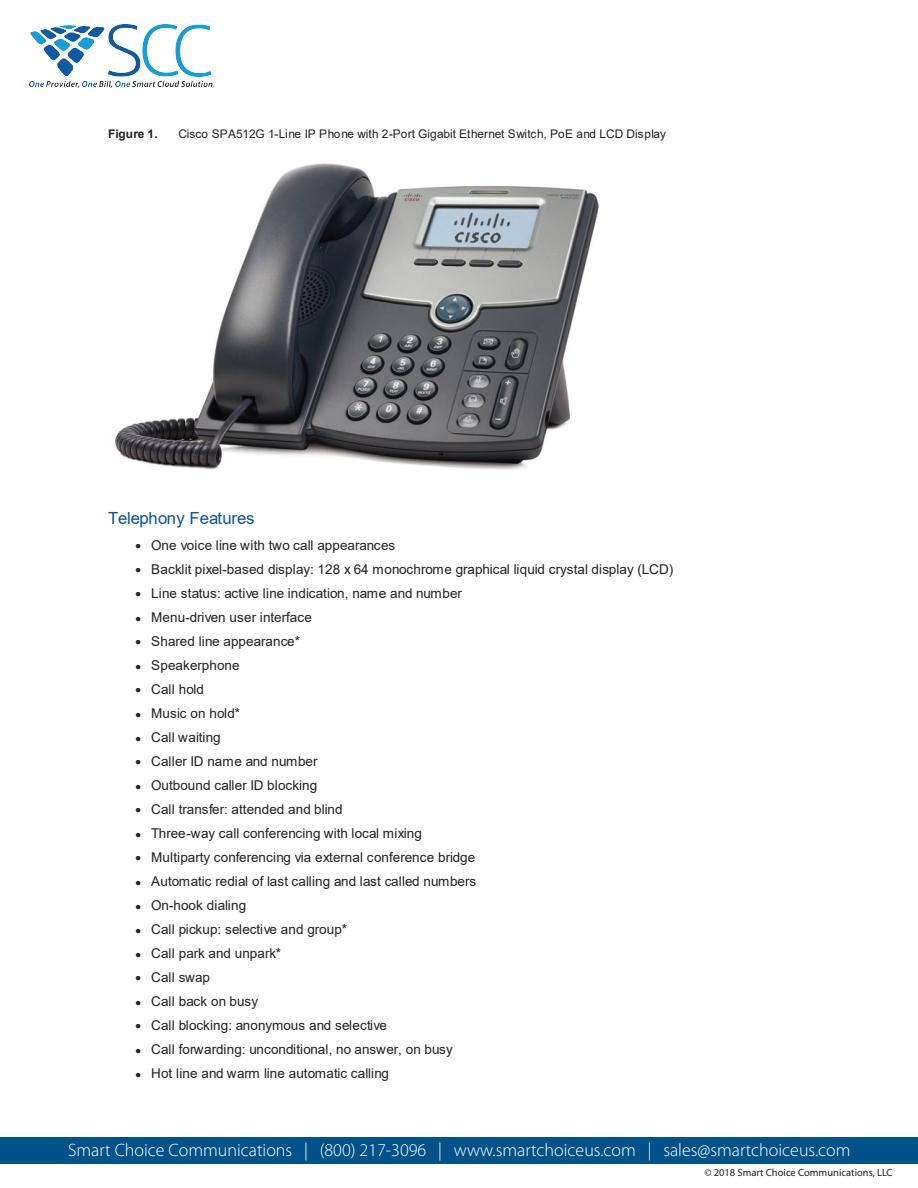
<style>
.page{position:relative;width:918px;height:1188px;background:#fff}
.page>*{position:absolute;margin:0;border:0;box-sizing:border-box;transform-origin:0 0}
.t1{font:300 18px "Myriad Pro";color:#fff}
.t2{font:16.8px "Arial";letter-spacing:-.01em;color:#0a519e}
.t3{font:13.5px "Arial";letter-spacing:.005em;color:#231f20}
.t4{font:11.85px "Arial";letter-spacing:.005em;color:#231f20}
.t5{font:700 11.85px "Arial";letter-spacing:.025em;color:#231f20}
.t6{font:10.5px "Myriad Pro";color:#231f20}
.s1{font-size:10.2px}
</style>
<div class="page">
<img style="left:30px;top:25px;width:183px;height:63px">
<div style="left:0;top:1137px;width:918px;height:27px;background:#005288"></div>
<img style="left:115px;top:163px;width:484px;height:307px">
<p class="t5" style="left:108px;top:125px;width:51px">Figure 1.</p>
<p class="t4" style="left:178px;top:125px;width:489px">Cisco SPA512G 1-Line IP Phone with 2-Port Gigabit Ethernet Switch, PoE and LCD Display</p>
<p class="t2" style="left:108px;top:506px;width:148px">Telephony Features</p>
<p class="t3" style="left:135px;top:536px;width:262px"><span class="s1">●</span> One voice line with two call appearances</p>
<p class="t3" style="left:135px;top:560px;width:540px"><span class="s1">●</span> Backlit pixel-based display: 128 x 64 monochrome graphical liquid crystal display (LCD)</p>
<p class="t3" style="left:135px;top:584px;width:328px"><span class="s1">●</span> Line status: active line indication, name and number</p>
<p class="t3" style="left:135px;top:608px;width:178px"><span class="s1">●</span> Menu-driven user interface</p>
<p class="t3" style="left:135px;top:632px;width:166px"><span class="s1">●</span> Shared line appearance*</p>
<p class="t3" style="left:135px;top:656px;width:106px"><span class="s1">●</span> Speakerphone</p>
<p class="t3" style="left:135px;top:680px;width:71px"><span class="s1">●</span> Call hold</p>
<p class="t3" style="left:135px;top:704px;width:107px"><span class="s1">●</span> Music on hold*</p>
<p class="t3" style="left:135px;top:728px;width:87px"><span class="s1">●</span> Call waiting</p>
<p class="t3" style="left:135px;top:752px;width:184px"><span class="s1">●</span> Caller ID name and number</p>
<p class="t3" style="left:135px;top:776px;width:184px"><span class="s1">●</span> Outbound caller ID blocking</p>
<p class="t3" style="left:135px;top:800px;width:209px"><span class="s1">●</span> Call transfer: attended and blind</p>
<p class="t3" style="left:135px;top:824px;width:288px"><span class="s1">●</span> Three-way call conferencing with local mixing</p>
<p class="t3" style="left:135px;top:848px;width:342px"><span class="s1">●</span> Multiparty conferencing via external conference bridge</p>
<p class="t3" style="left:135px;top:872px;width:343px"><span class="s1">●</span> Automatic redial of last calling and last called numbers</p>
<p class="t3" style="left:135px;top:896px;width:113px"><span class="s1">●</span> On-hook dialing</p>
<p class="t3" style="left:135px;top:920px;width:214px"><span class="s1">●</span> Call pickup: selective and group*</p>
<p class="t3" style="left:135px;top:944px;width:148px"><span class="s1">●</span> Call park and unpark*</p>
<p class="t3" style="left:135px;top:968px;width:76px"><span class="s1">●</span> Call swap</p>
<p class="t3" style="left:135px;top:992px;width:125px"><span class="s1">●</span> Call back on busy</p>
<p class="t3" style="left:135px;top:1016px;width:253px"><span class="s1">●</span> Call blocking: anonymous and selective</p>
<p class="t3" style="left:135px;top:1040px;width:319px"><span class="s1">●</span> Call forwarding: unconditional, no answer, on busy</p>
<p class="t3" style="left:135px;top:1064px;width:255px"><span class="s1">●</span> Hot line and warm line automatic calling</p>
<h1 class="t1" style="left:68px;top:1140px;width:784px">Smart Choice Communications | (800) 217-3096 | www.smartchoiceus.com | sales@smartchoiceus.com</h1>
<p class="t6" style="left:704px;top:1166px;width:190px">© 2018 Smart Choice Communications, LLC</p>
</div>
